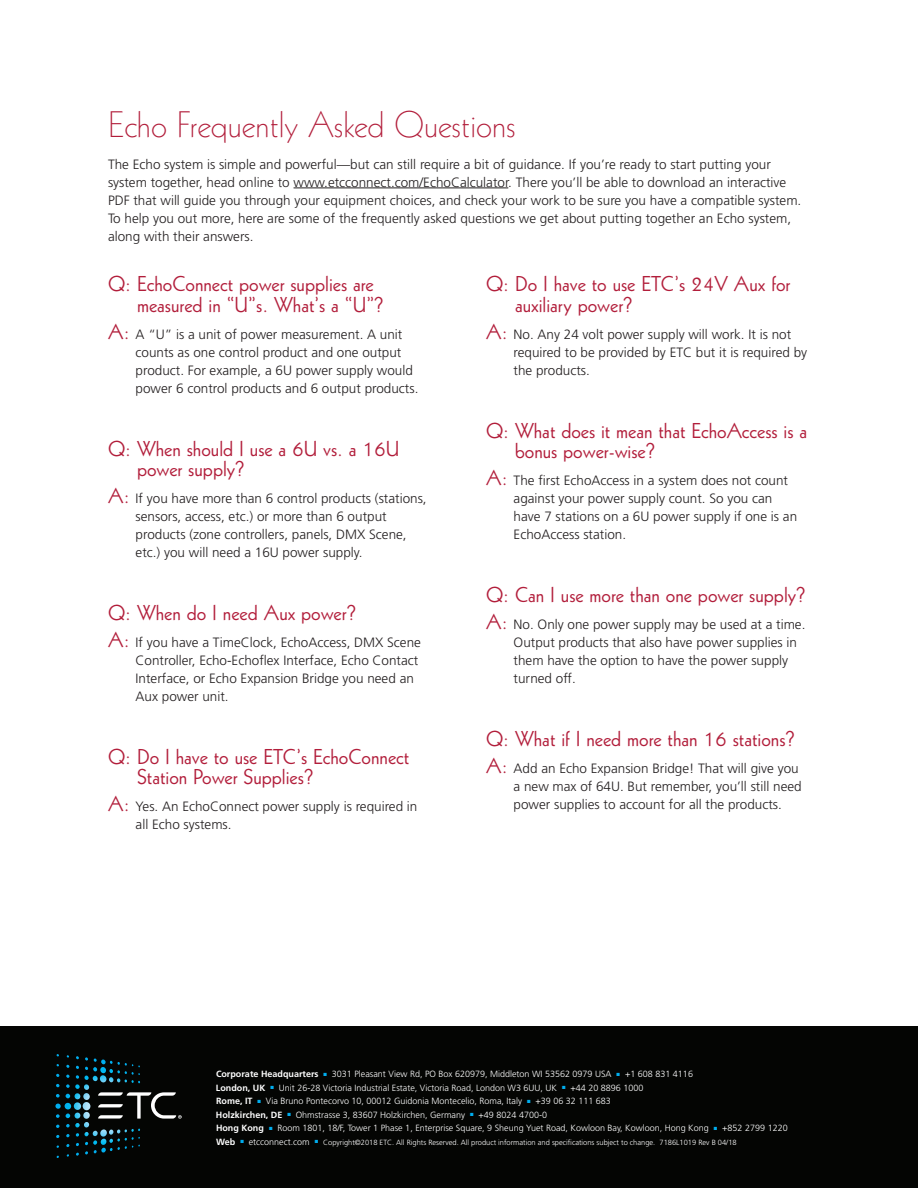
<style>
.page{position:relative;width:918px;height:1188px;background:#fff}
.page>*{position:absolute;margin:0;border:0;box-sizing:border-box;transform-origin:0 0}
.t1{font:36px "Geometric 231 BT Light C";color:#b21e3b}
.t2{font:21px/20.2px "Geometric 231 BT Roman C";color:#b21e3b}
.t3{font:300 13.5px/18px "Frutiger LT";color:#231f20}
.t4{font:300 9px/13.5px "Frutiger LT";color:#fff}
.t5{font:300 7.5px "Frutiger LT";color:#fff}
.s1{font-family:"Geometric 231 BT Roman C";font-weight:400;font-size:21px;color:#b21e3b}
.s2{font-weight:700}
.s3{font-weight:700;font-size:9px}
.s4{font-size:9px}
</style>
<div class="page">
<div style="left:0;top:1026px;width:918px;height:162px;background:#040503"></div>
<svg style="left:55px;top:1054px;width:127px;height:104px"></svg>
<hr style="left:294px;top:188px;width:214px;height:1px;background:#231f20">
<h1 class="t1" style="left:108px;top:102px;width:409px">Echo Frequently Asked Questions</h1>
<p class="t3" style="left:108px;top:155px;width:695px">The Echo system is simple and powerful—but can still require a bit of guidance. If you’re ready to start putting your system together, head online to www.etcconnect.com/EchoCalculator. There you’ll be able to download an interactive PDF that will guide you through your equipment choices, and check your work to be sure you have a compatible system.<br>To help you out more, here are some of the frequently asked questions we get about putting together an Echo system, along with their answers.</p>
<h2 class="t2" style="left:137px;top:273px;width:249px;text-indent:-29px">Q: EchoConnect power supplies are measured in “U”s. What’s a “U”?</h2>
<p class="t3" style="left:136px;top:325px;width:284px;text-indent:-28px"><span class="s1">A:</span> A “U” is a unit of power measurement. A unit counts as one control product and one output product. For example, a 6U power supply would power 6 control products and 6 output products.</p>
<h2 class="t2" style="left:515px;top:273px;width:277px;text-indent:-29px">Q: Do I have to use ETC’s 24V Aux for auxiliary power?</h2>
<p class="t3" style="left:514px;top:325px;width:295px;text-indent:-28px"><span class="s1">A:</span> No. Any 24 volt power supply will work. It is not required to be provided by ETC but it is required by the products.</p>
<h2 class="t2" style="left:137px;top:437px;width:264px;text-indent:-29px">Q: When should I use a 6U vs. a 16U power supply?</h2>
<p class="t3" style="left:136px;top:489px;width:293px;text-indent:-28px"><span class="s1">A:</span> If you have more than 6 control products (stations, sensors, access, etc.) or more than 6 output products (zone controllers, panels, DMX Scene, etc.) you will need a 16U power supply.</p>
<h2 class="t2" style="left:108px;top:602px;width:250px">Q: When do I need Aux power?</h2>
<p class="t3" style="left:136px;top:633px;width:287px;text-indent:-28px"><span class="s1">A:</span> If you have a TimeClock, EchoAccess, DMX Scene Controller, Echo-Echoflex Interface, Echo Contact Interface, or Echo Expansion Bridge you need an Aux power unit.</p>
<h2 class="t2" style="left:137px;top:746px;width:274px;text-indent:-29px">Q: Do I have to use ETC’s EchoConnect<br>Station Power Supplies?</h2>
<p class="t3" style="left:136px;top:798px;width:283px;text-indent:-28px"><span class="s1">A:</span> Yes. An EchoConnect power supply is required in all Echo systems.</p>
<h2 class="t2" style="left:515px;top:419px;width:294px;text-indent:-29px">Q: What does it mean that EchoAccess is a bonus power-wise?</h2>
<p class="t3" style="left:514px;top:471px;width:285px;text-indent:-28px"><span class="s1">A:</span> The first EchoAccess in a system does not count against your power supply count. So you can have 7 stations on a 6U power supply if one is an EchoAccess station.</p>
<h2 class="t2" style="left:486px;top:584px;width:322px">Q: Can I use more than one power supply?</h2>
<p class="t3" style="left:514px;top:615px;width:293px;text-indent:-28px"><span class="s1">A:</span> No. Only one power supply may be used at a time.<br>Output products that also have power supplies in them have the option to have the power supply turned off.</p>
<h2 class="t2" style="left:486px;top:728px;width:311px">Q: What if I need more than 16 stations?</h2>
<p class="t3" style="left:514px;top:759px;width:290px;text-indent:-28px"><span class="s1">A:</span> Add an Echo Expansion Bridge! That will give you a new max of 64U. But remember, you’ll still need power supplies to account for all the products.</p>
<p class="t4" style="left:216px;top:1068px;width:573px"><span class="s2">Corporate Headquarters</span> <sup>■</sup> 3031 Pleasant View Rd, PO Box 620979, Middleton WI 53562 0979 USA <sup>■</sup> +1 608 831 4116<br><span class="s2">London, UK</span> <sup>■</sup> Unit 26-28 Victoria Industrial Estate, Victoria Road, London W3 6UU, UK <sup>■</sup> +44 20 8896 1000<br><span class="s2">Rome, IT</span> <sup>■</sup> Via Bruno Pontecorvo 10, 00012 Guidonia Montecelio, Roma, Italy <sup>■</sup> +39 06 32 111 683<br><span class="s2">Holzkirchen, DE</span> <sup>■</sup> Ohmstrasse 3, 83607 Holzkirchen, Germany <sup>■</sup> +49 8024 4700-0<br><span class="s2">Hong Kong</span> <sup>■</sup> Room 1801, 18/F, Tower 1 Phase 1, Enterprise Square, 9 Sheung Yuet Road, Kowloon Bay, Kowloon, Hong Kong <sup>■</sup> +852 2799 1220</p>
<p class="t5" style="left:216px;top:1138px;width:522px"><span class="s3">Web</span> <sup>■</sup> <span class="s4">etcconnect.com</span> <sup>■</sup> Copyright©2018 ETC. All Rights Reserved. All product information and specifications subject to change. 7186L1019 Rev B 04/18</p>
</div>
